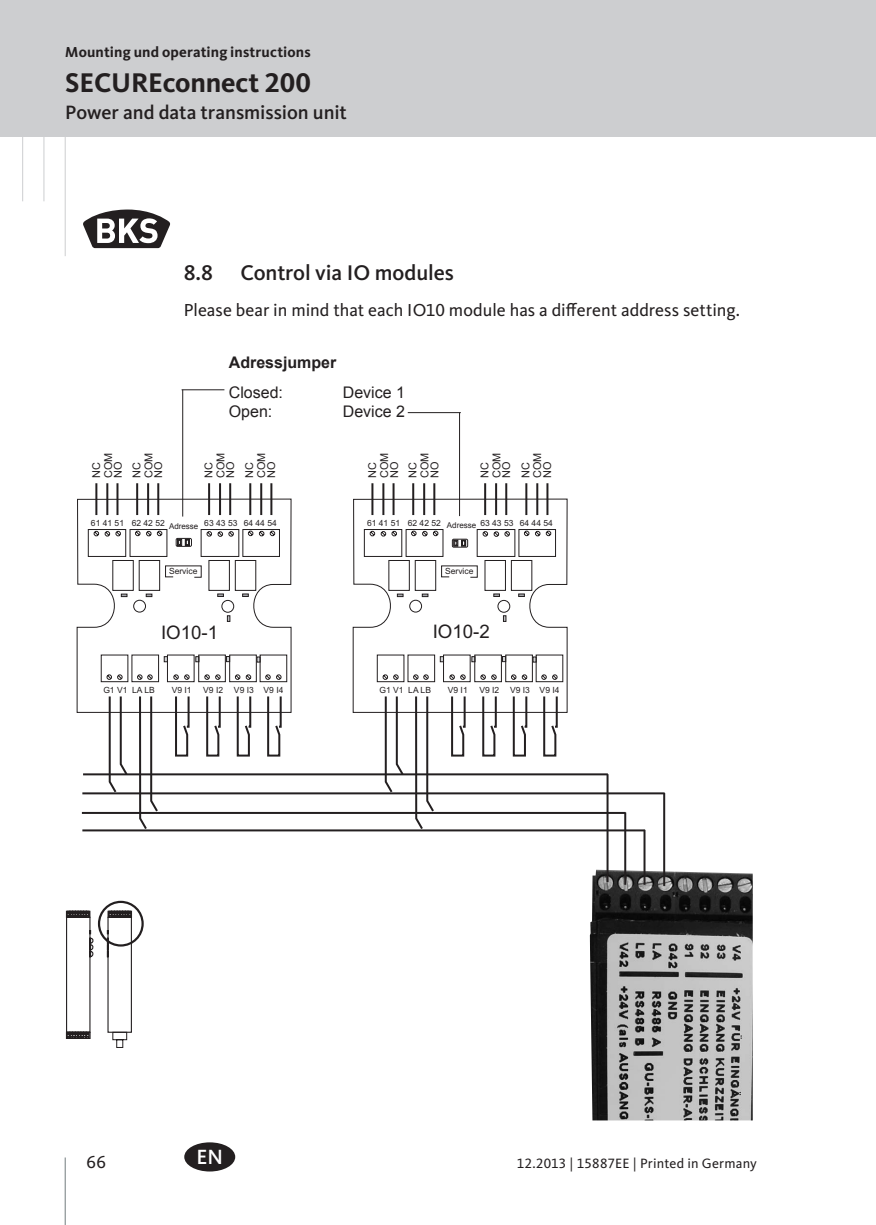
<style>
.page{position:relative;width:876px;height:1225px;background:#fff}
.page>*{position:absolute;margin:0;border:0;box-sizing:border-box;transform-origin:0 0}
.t1{font:700 28px "Kievit Pro";letter-spacing:-.01em;color:#231f20}
.t2{font:500 22px "Kievit Pro";letter-spacing:-.005em;color:#231f20}
.t3{font:500 21.4px "Kievit Pro";color:#fff}
.t4{font:500 20px "Kievit Pro";letter-spacing:-.005em;color:#231f20}
.t5{font:18.6px "Arial";color:#231f20}
.EN_Fließtext{font:18px "Kievit Pro";color:#231f20}
.Beschrift_L_A5{font:16px "Arial";color:#231f20}
.Beschrift_L_A5-2{font:700 16px "Arial";color:#231f20}
.t6{font:700 15px "Kievit Pro";letter-spacing:.01em;color:#231f20}
.t7{font:14px "Kievit Pro";letter-spacing:.015em;color:#231f20}
.t8{font:10.8px/12px "Arial";color:#231f20}
.t9{font:8.6px "Arial";color:#231f20}
.ZeichnBeschr_z{font:8px "Arial";color:#231f20}
</style>
<div class="page">
<div style="left:0;top:0;width:859px;height:136px;background:#cdced0"></div>
<div style="left:859px;top:0;width:17px;height:136px;background:#cdced0"></div>
<hr style="left:65px;top:136px;width:1px;height:120px;background:#cdced0">
<hr style="left:44px;top:136px;width:1px;height:65px;background:#cdced0">
<hr style="left:22px;top:136px;width:1px;height:65px;background:#cdced0">
<hr style="left:65px;top:1157px;width:1px;height:68px;background:#727c7e">
<svg style="left:83px;top:209px;width:87px;height:39px"></svg>
<div style="left:184px;top:1142px;width:51px;height:29px;background:#231f20;border-radius:50%"></div>
<svg style="left:76px;top:498px;width:492px;height:215px"></svg>
<svg style="left:164px;top:654px;width:400px;height:28px"></svg>
<svg style="left:93px;top:530px;width:465px;height:150px"></svg>
<hr style="left:95px;top:483px;width:2px;height:32px;background:#231f20">
<hr style="left:371px;top:483px;width:2px;height:32px;background:#231f20">
<hr style="left:106px;top:483px;width:2px;height:32px;background:#231f20">
<hr style="left:382px;top:483px;width:2px;height:32px;background:#231f20">
<hr style="left:116px;top:483px;width:2px;height:32px;background:#231f20">
<hr style="left:393px;top:483px;width:2px;height:32px;background:#231f20">
<hr style="left:136px;top:483px;width:2px;height:32px;background:#231f20">
<hr style="left:412px;top:483px;width:2px;height:32px;background:#231f20">
<hr style="left:147px;top:483px;width:2px;height:32px;background:#231f20">
<hr style="left:423px;top:483px;width:2px;height:32px;background:#231f20">
<hr style="left:157px;top:483px;width:2px;height:32px;background:#231f20">
<hr style="left:433px;top:483px;width:2px;height:32px;background:#231f20">
<hr style="left:208px;top:483px;width:2px;height:32px;background:#231f20">
<hr style="left:484px;top:483px;width:2px;height:32px;background:#231f20">
<hr style="left:219px;top:483px;width:2px;height:32px;background:#231f20">
<hr style="left:495px;top:483px;width:2px;height:32px;background:#231f20">
<hr style="left:229px;top:483px;width:2px;height:32px;background:#231f20">
<hr style="left:505px;top:483px;width:2px;height:32px;background:#231f20">
<hr style="left:249px;top:483px;width:2px;height:32px;background:#231f20">
<hr style="left:525px;top:483px;width:2px;height:32px;background:#231f20">
<hr style="left:260px;top:483px;width:2px;height:32px;background:#231f20">
<hr style="left:536px;top:483px;width:2px;height:32px;background:#231f20">
<hr style="left:270px;top:483px;width:2px;height:32px;background:#231f20">
<hr style="left:546px;top:483px;width:2px;height:32px;background:#231f20">
<svg style="left:108px;top:694px;width:451px;height:135px"></svg>
<div style="left:176px;top:538px;width:16px;height:9px;border:1px solid #231f20"></div>
<svg style="left:177px;top:539px;width:13px;height:6px"></svg>
<div style="left:452px;top:538px;width:16px;height:9px;border:1px solid #231f20"></div>
<svg style="left:453px;top:540px;width:13px;height:6px"></svg>
<img style="left:590px;top:869px;width:163px;height:251px">
<hr style="left:83px;top:773px;width:525px;height:2px;background:#231f20">
<hr style="left:606px;top:774px;width:2px;height:108px;background:#231f20">
<hr style="left:82px;top:792px;width:583px;height:2px;background:#231f20">
<hr style="left:663px;top:793px;width:2px;height:93px;background:#231f20">
<hr style="left:82px;top:812px;width:544px;height:2px;background:#231f20">
<hr style="left:624px;top:812px;width:2px;height:73px;background:#231f20">
<hr style="left:82px;top:829px;width:563px;height:2px;background:#231f20">
<hr style="left:643px;top:830px;width:2px;height:55px;background:#231f20">
<hr style="left:182px;top:390px;width:1px;height:126px;background:#231f20">
<hr style="left:182px;top:389px;width:42px;height:1px;background:#231f20">
<hr style="left:459px;top:412px;width:1px;height:104px;background:#231f20">
<hr style="left:408px;top:412px;width:53px;height:1px;background:#231f20">
<svg style="left:65px;top:910px;width:29px;height:129px"></svg>
<svg style="left:106px;top:910px;width:26px;height:138px"></svg>
<div style="left:98px;top:900px;width:46px;height:46px;border:2px solid #231f20;border-radius:50%"></div>
<h3 class="t6" style="left:65px;top:43px;width:247px">Mounting und operating instructions</h3>
<h1 class="t1" style="left:65px;top:66px;width:247px">SECUREconnect 200</h1>
<h3 class="t4" style="left:65px;top:100px;width:283px">Power and data transmission unit</h3>
<p class="t2" style="left:184px;top:260px;width:272px">8.8 Control via IO modules</p>
<p class="EN_Fließtext" style="left:184px;top:299px;width:558px">Please bear in mind that each IO10 module has a different address setting.</p>
<p class="Beschrift_L_A5-2" style="left:229px;top:351px;width:109px">Adressjumper</p>
<p class="Beschrift_L_A5" style="left:229px;top:382px;width:56px">Closed:</p>
<p class="Beschrift_L_A5" style="left:343px;top:382px;width:64px">Device 1</p>
<p class="Beschrift_L_A5" style="left:229px;top:401px;width:45px">Open:</p>
<p class="Beschrift_L_A5" style="left:343px;top:401px;width:64px">Device 2</p>
<p class="t8" style="left:90px;top:478px;width:27px;rotate:-90deg">NC<br>COM</p>
<p class="t8" style="left:109px;top:478px;width:18px;line-height:18.6px;rotate:-90deg">NO<br>NC</p>
<p class="t8" style="left:144px;top:478px;width:27px;line-height:9.8px;rotate:-90deg">COM<br>NO</p>
<p class="t8" style="left:203px;top:478px;width:27px;rotate:-90deg">NC<br>COM</p>
<p class="t8" style="left:221px;top:478px;width:18px;line-height:19.2px;rotate:-90deg">NO<br>NC</p>
<p class="t8" style="left:257px;top:478px;width:27px;line-height:9.8px;rotate:-90deg">COM<br>NO</p>
<p class="t8" style="left:366px;top:478px;width:27px;rotate:-90deg">NC<br>COM</p>
<p class="t8" style="left:385px;top:478px;width:18px;line-height:18.6px;rotate:-90deg">NO<br>NC</p>
<p class="t8" style="left:420px;top:478px;width:27px;line-height:9.8px;rotate:-90deg">COM<br>NO</p>
<p class="t8" style="left:479px;top:478px;width:27px;rotate:-90deg">NC<br>COM</p>
<p class="t8" style="left:497px;top:478px;width:18px;line-height:19.2px;rotate:-90deg">NO<br>NC</p>
<p class="t8" style="left:533px;top:478px;width:27px;line-height:9.8px;rotate:-90deg">COM<br>NO</p>
<p class="t9" style="left:91px;top:517px;width:75px">61 41 51 62 42 52</p>
<p class="t9" style="left:204px;top:517px;width:74px">63 43 53 64 44 54</p>
<p class="t9" style="left:367px;top:517px;width:75px">61 41 51 62 42 52</p>
<p class="t9" style="left:480px;top:517px;width:74px">63 43 53 64 44 54</p>
<p class="ZeichnBeschr_z" style="left:169px;top:521px;width:31px">Adresse</p>
<p class="ZeichnBeschr_z" style="left:447px;top:520px;width:31px">Adresse</p>
<p class="t9" style="left:169px;top:566px;width:30px">Service</p>
<p class="t9" style="left:445px;top:566px;width:30px">Service</p>
<p class="t5" style="left:161px;top:621px;width:59px">IO10-1</p>
<p class="t5" style="left:433px;top:620px;width:59px">IO10-2</p>
<p class="t9" style="left:103px;top:685px;width:53px">G1 V1 LA LB</p>
<p class="t9" style="left:172px;top:685px;width:21px">V9 I1</p>
<p class="t9" style="left:203px;top:685px;width:21px">V9 I2</p>
<p class="t9" style="left:234px;top:685px;width:51px">V9 I3 V9 I4</p>
<p class="t9" style="left:379px;top:685px;width:53px">G1 V1 LA LB</p>
<p class="t9" style="left:448px;top:685px;width:21px">V9 I1</p>
<p class="t9" style="left:479px;top:685px;width:21px">V9 I2</p>
<p class="t9" style="left:510px;top:685px;width:51px">V9 I3 V9 I4</p>
<h3 class="EN_Fließtext" style="left:86px;top:1151px;width:21px">66</h3>
<h3 class="t3" style="left:196px;top:1144px;width:28px">EN</h3>
<h3 class="t7" style="left:517px;top:1155px;width:242px">12.2013 | 15887EE | Printed in Germany</h3>
</div>
